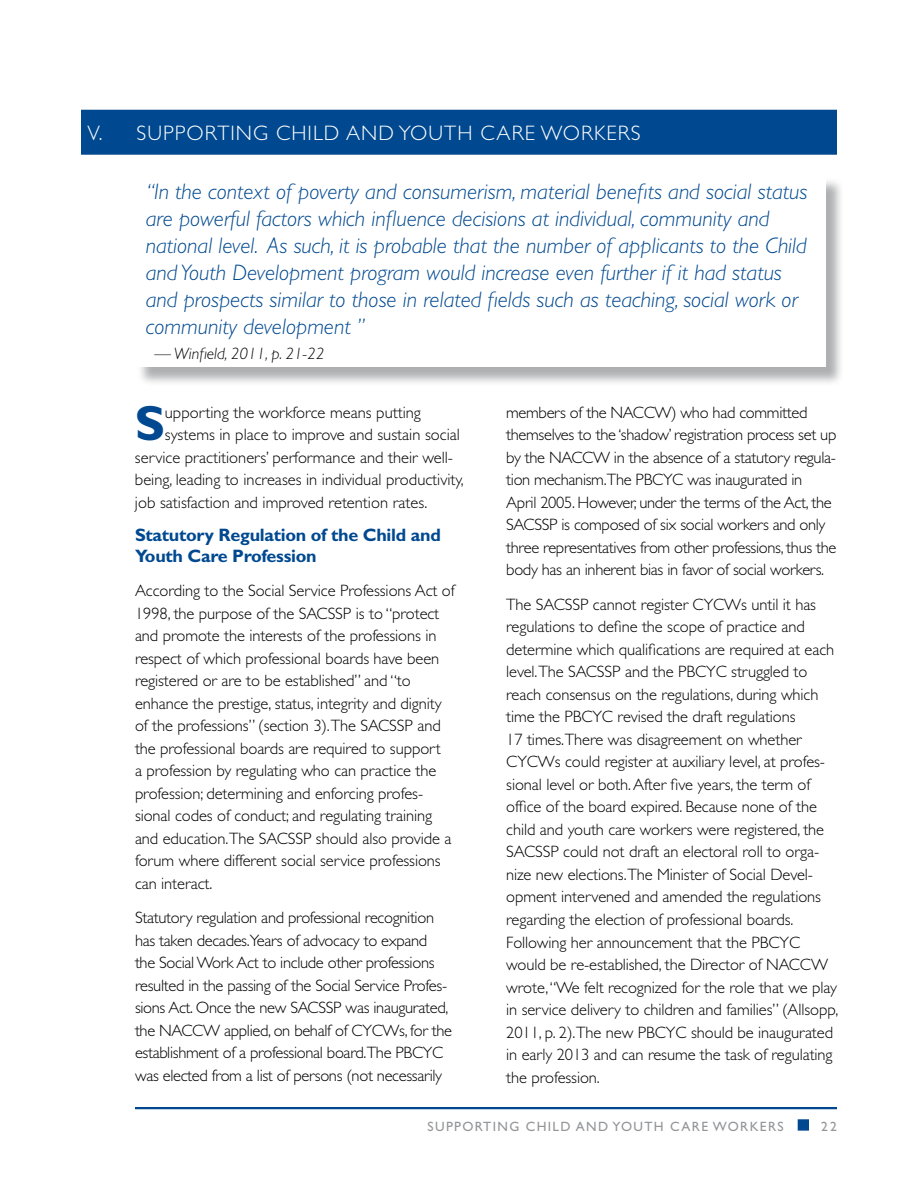
<style>
.page{position:relative;width:918px;height:1188px;background:#fff}
.page>*{position:absolute;margin:0;border:0;box-sizing:border-box;transform-origin:0 0}
.t1{font:700 49.5px "Gill Sans Std";color:#004990}
.t2{font:italic 300 22.5px/27px "Gill Sans Std";color:#004990}
.t3{font:300 21px "Gill Sans Std";letter-spacing:.05em;color:#fff}
.t4{font:700 18px/21px "Gill Sans Std";letter-spacing:-.015em;color:#004990}
.t5{font:300 16.5px/22.5px "Gill Sans Std";letter-spacing:-.005em;color:#000}
.t6{font:italic 300 16.5px "Gill Sans Std";color:#000}
.t7{font:13.5px "Gill Sans Std";letter-spacing:.1em;color:#939598}
.s1{color:#004990}
</style>
<div class="page">
<div style="left:798px;top:1119px;width:11px;height:12px;border:3px solid #004990"></div>
<hr style="left:135px;top:1107px;width:702px;height:2px;background:#004990">
<div style="left:81px;top:110px;width:756px;height:45px;background:#004990"></div>
<div style="left:137px;top:177px;width:707px;height:209px;background:#939598;opacity:.75"></div>
<div style="left:135px;top:176px;width:690px;height:191px;background:#fff"></div>
<p class="t3" style="left:87px;top:121px;width:327px">V. SUPPORTING chi ld and youth</p>
<p class="t3" style="left:480px;top:121px;width:80px">care wor</p>
<p class="t3" style="left:594px;top:121px;width:35px">kers</p>
<p class="t2" style="left:146px;top:178px;width:663px">“In the context of poverty and consumerism, material benefits and social status are powerful factors which influence decisions at individual, community and national level. As such, it is probable that the number of applicants to the Child and Youth Development program would increase even further if it had status and prospects similar to those in related fields such as teaching, social work or community development ”</p>
<p class="t6" style="left:154px;top:344px;width:171px">— Winfield, 2011, p. 21-22</p>
<h1 class="t1" style="left:135px;top:394px;width:31px">S</h1>
<p class="t5" style="left:165px;top:401px;width:258px">upporting the workforce means putting</p>
<p class="t5" style="left:165px;top:424px;width:297px">systems in place to improve and sustain social</p>
<p class="t5" style="left:135px;top:446px;width:320px">service practitioners’ performance and their well-</p>
<p class="t5" style="left:135px;top:469px;width:330px">being, leading to increases in individual productivity,</p>
<p class="t5" style="left:135px;top:491px;width:294px">job satisfaction and improved retention rates.</p>
<p class="t4" style="left:135px;top:524px;width:307px">Statutory Regulation of the Child and<br>Youth Care Profession</p>
<p class="t5" style="left:135px;top:580px;width:323px">According to the Social Service Professions Act of 1998, the purpose of the SACSSP is to “protect and promote the interests of the professions in respect of which professional boards have been registered or are to be established” and “to enhance the prestige, status, integrity and dignity of the professions” (section 3).The SACSSP and the professional boards are required to support<br>a profession by regulating who can practice the profession; determining and enforcing profes&shy;sional codes of conduct; and regulating training and education.The SACSSP should also provide a forum where different social service professions can interact.</p>
<p class="t5" style="left:135px;top:907px;width:315px">Statutory regulation and professional recognition has taken decades.Years of advocacy to expand the Social Work Act to include other professions resulted in the passing of the Social Service Profes&shy;sions Act. Once the new SACSSP was inaugurated, the NACC</p>
<p class="t5" style="left:135px;top:1019px;width:319px;text-indent:68px">W applied, on behalf of CYCWs, for the establishment of a professional board.The PBCYC was elected from a list of persons (not necessarily</p>
<p class="t5" style="left:506px;top:401px;width:332px;text-indent:148px">W) who had committed themselves to the ‘shadow’ registration process set up by the NACC</p>
<p class="t5" style="left:506px;top:401px;width:116px">members of the NACC</p>
<p class="t5" style="left:506px;top:446px;width:332px;text-indent:87px">W in the absence of a statutory regula&shy;tion mechanism.The PBCYC was inaugurated in April 2005. However, under the terms of the Act, the SACSSP is composed of six social workers and only three representatives from other professions, thus the body has an inherent bias in favor of social workers.</p>
<p class="t5" style="left:506px;top:593px;width:329px">The SACSSP cannot register CYCWs until it has regulations to define the scope of practice and determine which qualifications are required at each level.The SACSSP and the PBCYC struggled to reach consensus on the regulations, during which time the PBCYC revised the draft regulations<br>17 times.There was disagreement on whether CYCWs could register at auxiliary level, at profes&shy;sional level or both. After five years, the term of office of the board expired. Because none of the child and youth care workers were registered, the SACSSP could not draft an electoral roll to orga&shy;nize new elections.The Minister of Social Devel&shy;opment intervened and amended the regulations regarding the election of professional boards.<br>Following her announcement that the PBCYC would be re-established, the Director of NACC</p>
<p class="t5" style="left:506px;top:953px;width:334px;text-indent:305px">W wrote, “We felt recognized for the role that we play in service delivery to children and families” (Allsopp, 2011, p. 2).The new PBCYC should be inaugurated in early 2013 and can resume the task of regulating the profession.</p>
<p class="t7" style="left:428px;top:1118px;width:411px">SUPPORTING CHILD AND YOUTH CARE WORKERS <span class="s1">■</span> 22</p>
</div>
